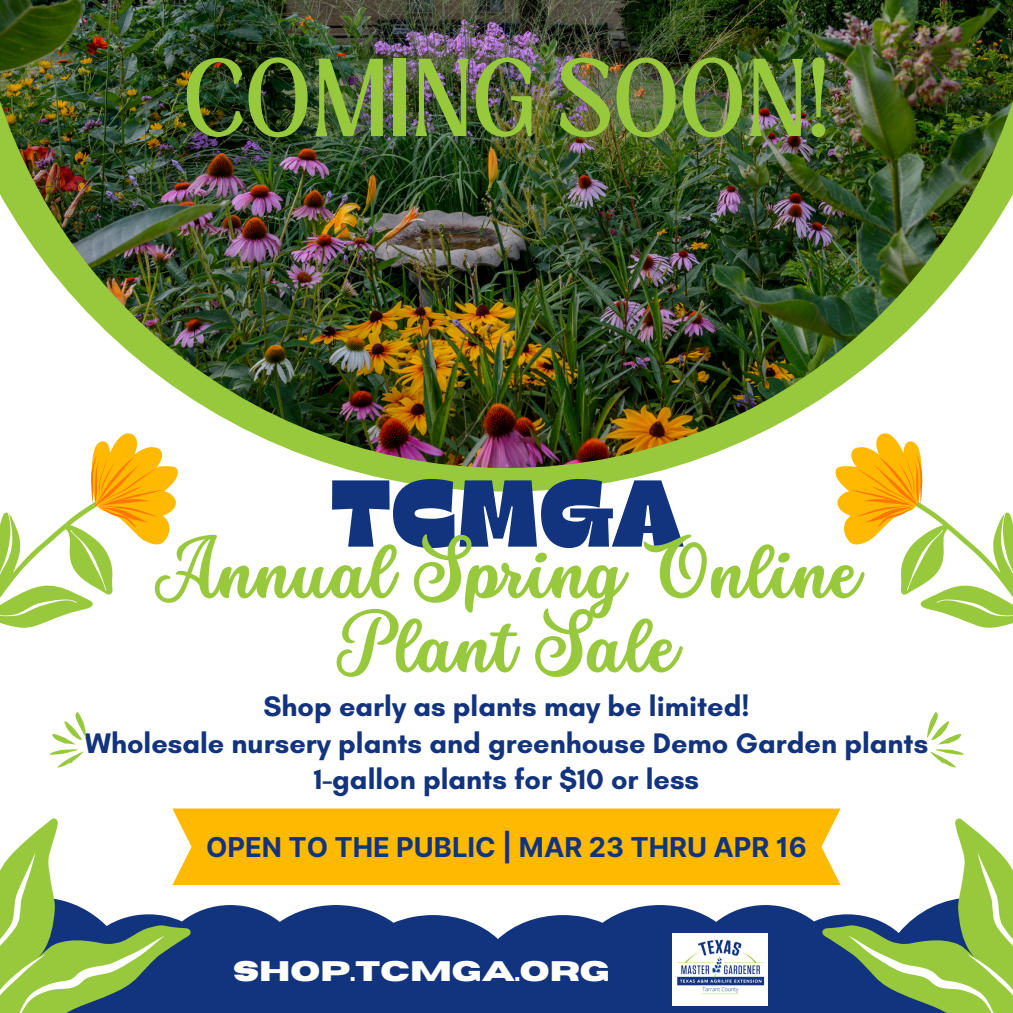
<style>
.page{position:relative;width:1013px;height:1013px;background:#fff}
.page>*{position:absolute;margin:0;border:0;box-sizing:border-box;transform-origin:0 0}
.t1{font:94.62px "Gulfs Display";color:#12347e}
.t2{font:84.62px "Loubag";color:#98c93c}
.t3{font:70.62px/74px "Stars Love";color:#98c93c;text-align:center}
.t4{font:700 28.88px "Glacial Indifference";color:#12347e}
.t5{font:700 28.12px "Horizon";color:#fff}
.t6{font:700 27.38px "Inter";color:#12347e}
</style>
<div class="page">
<svg style="left:343px;top:468px;width:327px;height:23px;fill:#98c93c"></svg>
<img style="left:0;top:0;width:1012px;height:468px">
<div style="left:172px;top:808px;width:668px;height:77px;background:#ffb901"></div>
<svg style="left:192px;top:905px;width:629px;height:107px;background:#28468a"></svg>
<svg style="left:0;top:818px;width:192px;height:194px"></svg>
<svg style="left:821px;top:818px;width:191px;height:194px"></svg>
<svg style="left:0;top:431px;width:179px;height:197px"></svg>
<svg style="left:834px;top:431px;width:178px;height:197px"></svg>
<svg style="left:927px;top:712px;width:36px;height:55px"></svg>
<svg style="left:50px;top:712px;width:36px;height:55px"></svg>
<img style="left:672px;top:933px;width:96px;height:72px">
<p class="t2" style="left:183px;top:30px;width:648px">COMING SOON!</p>
<h2 class="t1" style="left:330px;top:452px;width:354px">TCMGA</h2>
<p class="t3" style="left:155px;top:537px;width:705px">Annual Spring Online<br>Plant Sale</p>
<p class="t4" style="left:263px;top:688px;width:487px">Shop early as plants may be limited!</p>
<h1 class="t4" style="left:85px;top:725px;width:845px">Wholesale nursery plants and greenhouse Demo Garden plants</h1>
<h3 class="t4" style="left:314px;top:761px;width:387px">1-gallon plants for $10 or less</h3>
<p class="t6" style="left:206px;top:830px;width:602px">OPEN TO THE PUBLIC | MAR 23 THRU APR 16</p>
<p class="t5" style="left:233px;top:957px;width:378px">SHOP.TCMGA.ORG</p>
</div>
